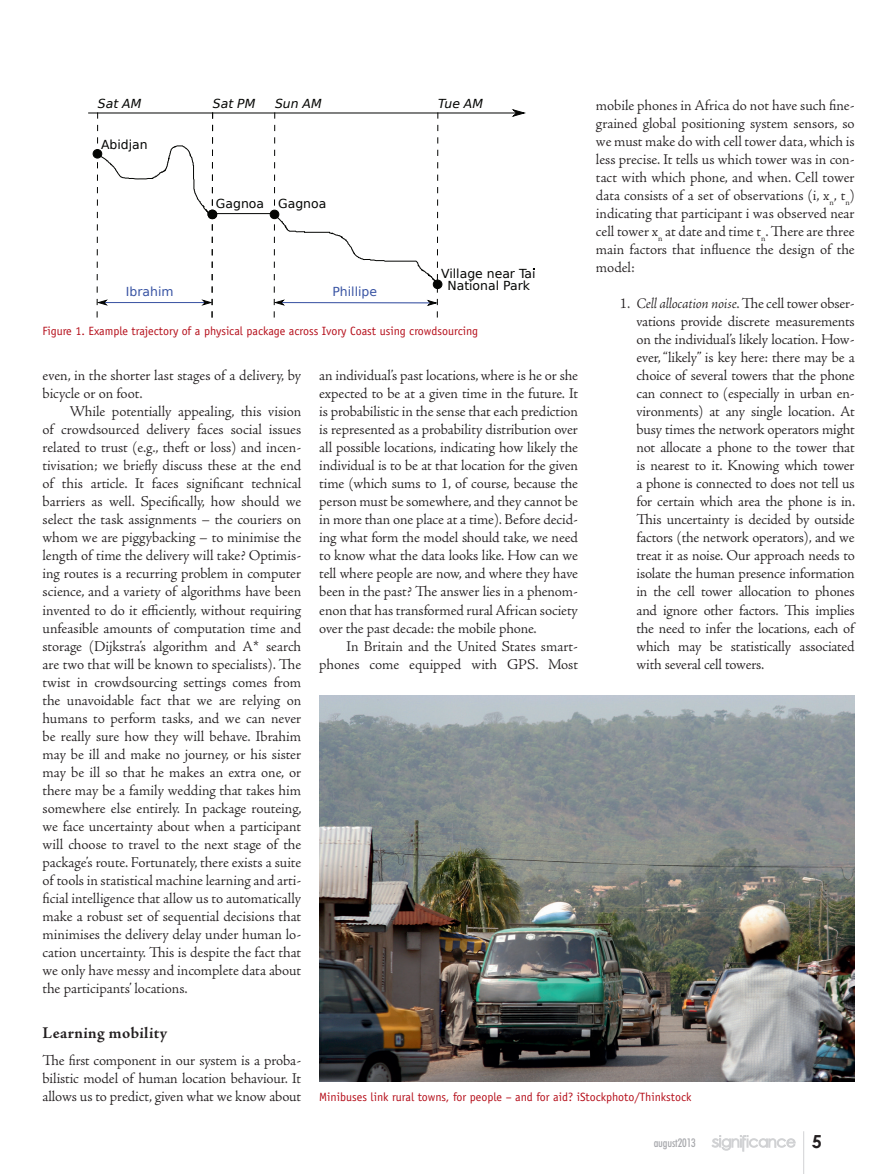
<style>
.page{position:relative;width:893px;height:1174px;background:#fff}
.page>*{position:absolute;margin:0;border:0;box-sizing:border-box;transform-origin:0 0}
.t1{font:700 18px "Century Gothic";color:#231f20}
.t2{font:700 16.5px "Adobe Jenson Pro";letter-spacing:.02em;color:#231f20}
.t3{font:300 15px/18px "Adobe Jenson Pro";letter-spacing:-.005em;color:#231f20;text-align:justify}
.t4{font:12.45px/12.5px "DejaVu Sans";color:#040503;text-align:center}
.t5{font:italic 12.45px "DejaVu Sans";color:#040503}
.t6{font:12.45px "DejaVu Sans";color:#3853a3}
.t7{font:12px "Officina Sans";color:#b50e1a}
.t8{font:500 condensed 12px "Futura BT";letter-spacing:-.01em;color:#a8a9ad}
.s1{font-style:italic}
</style>
<div class="page">
<svg style="left:711px;top:1135px;width:85px;height:16px"></svg>
<hr style="left:803px;top:1131px;width:1px;height:43px;background:#d1d2d4">
<hr style="left:88px;top:113px;width:436px;height:1px;background:#040503">
<svg style="left:511px;top:109px;width:15px;height:8px"></svg>
<div style="left:93px;top:149px;width:9px;height:9px;background:#040503;border-radius:50%"></div>
<div style="left:93px;top:149px;width:9px;height:9px;border:1px solid #040503;border-radius:50%"></div>
<div style="left:433px;top:280px;width:9px;height:8px;background:#040503;border-radius:50%"></div>
<div style="left:433px;top:280px;width:9px;height:9px;border:1px solid #040503;border-radius:50%"></div>
<hr style="left:212px;top:213px;width:63px;height:1px;background:#040503">
<div style="left:270px;top:210px;width:9px;height:9px;background:#040503;border-radius:50%"></div>
<div style="left:270px;top:210px;width:9px;height:9px;border:1px solid #040503;border-radius:50%"></div>
<div style="left:208px;top:210px;width:9px;height:9px;background:#040503;border-radius:50%"></div>
<div style="left:208px;top:210px;width:9px;height:9px;border:1px solid #040503;border-radius:50%"></div>
<svg style="left:96px;top:112px;width:118px;height:206px"></svg>
<svg style="left:273px;top:112px;width:166px;height:206px"></svg>
<img style="left:319px;top:696px;width:536px;height:385px">
<p class="t5" style="left:98px;top:95px;width:45px">Sat AM</p>
<p class="t5" style="left:213px;top:95px;width:44px">Sat PM</p>
<p class="t5" style="left:438px;top:95px;width:47px">Tue AM</p>
<p class="t5" style="left:275px;top:95px;width:48px">Sun AM</p>
<p class="t3" style="left:596px;top:97px;width:260px">mobile phones in Africa do not have such fine&shy;grained global positioning system sensors, so we must make do with cell tower data, which is less precise. It tells us which tower was in con&shy;tact with which phone, and when. Cell tower data consists of a set of observations (i, x<sub>n</sub>, t<sub>n</sub>) indicating that participant i was observed near cell tower x<sub>n</sub> at date and time t<sub>n</sub>. There are three main factors that influence the design of the model:</p>
<p class="t3" style="left:636px;top:295px;width:220px;text-indent:-16px">1. <span class="s1">Cell allocation noise</span>. The cell tower obser&shy;vations provide discrete measurements on the individual’s likely location. How&shy;ever, “likely” is key here: there may be a choice of several towers that the phone can connect to (especially in urban en&shy;vironments) at any single location. At busy times the network operators might not allocate a phone to the tower that is nearest to it. Knowing which tower a phone is connected to does not tell us for certain which area the phone is in.<br>This uncertainty is decided by outside factors (the network operators), and we treat it as noise. Our approach needs to isolate the human presence information in the cell tower allocation to phones and ignore other factors. This implies the need to infer the locations, each of which may be statistically associated with several cell towers.</p>
<p class="t4" style="left:101px;top:138px;width:48px">Abidjan</p>
<p class="t4" style="left:216px;top:197px;width:50px">Gagnoa</p>
<p class="t4" style="left:278px;top:197px;width:50px">Gagnoa</p>
<p class="t4" style="left:441px;top:267px;width:96px">Village near Tai<br>National Park</p>
<p class="t6" style="left:126px;top:282px;width:49px">Ibrahim</p>
<p class="t6" style="left:332px;top:282px;width:46px">Phillipe</p>
<p class="t7" style="left:43px;top:324px;width:437px">Figure 1. Example trajectory of a physical package across Ivory Coast using crowdsourcing</p>
<p class="t3" style="left:43px;top:367px;width:260px">even, in the shorter last stages of a delivery, by bicycle or on foot.</p>
<p class="t3" style="left:43px;top:403px;width:261px;text-indent:27px">While potentially appealing, this vision of crowdsourced delivery faces social issues related to trust (e.g., theft or loss) and incen&shy;tivisation; we briefly discuss these at the end of this article. It faces significant technical barriers as well. Specifically, how should we select the task assignments – the couriers on whom we are piggybacking – to minimise the length of time the delivery will take? Optimis&shy;ing routes is a recurring problem in computer science, and a variety of algorithms have been invented to do it efficiently, without requiring unfeasible amounts of computation time and storage (Dijkstra’s algorithm and A* search are two that will be known to specialists). The twist in crowdsourcing settings comes from the unavoidable fact that we are relying on humans to perform tasks, and we can never be really sure how they will behave. Ibrahim may be ill and make no journey, or his sister may be ill so that he makes an extra one, or there may be a family wedding that takes him somewhere else entirely. In package routeing, we face uncertainty about when a participant will choose to travel to the next stage of the package’s route. Fortunately, there exists a suite of tools in statistical machine learning and arti&shy;ficial intelligence that allow us to automatically make a robust set of sequential decisions that minimises the delivery delay under human lo&shy;cation uncertainty. This is despite the fact that we only have messy and incomplete data about the participants’ locations.</p>
<p class="t2" style="left:43px;top:1023px;width:126px">Learning mobility</p>
<p class="t3" style="left:43px;top:1051px;width:260px">The first component in our system is a proba&shy;bilistic model of human location behaviour. It allows us to predict, given what we know about</p>
<p class="t3" style="left:319px;top:367px;width:260px">an individual’s past locations, where is he or she expected to be at a given time in the future. It is probabilistic in the sense that each prediction is represented as a probability distribution over all possible locations, indicating how likely the individual is to be at that location for the given time (which sums to 1, of course, because the person must be somewhere, and they cannot be in more than one place at a time). Before decid&shy;ing what form the model should take, we need to know what the data looks like. How can we tell where people are now, and where they have been in the past? The answer lies in a phenom&shy;enon that has transformed rural African society over the past decade: the mobile phone.</p>
<p class="t3" style="left:319px;top:637px;width:260px;text-align:right">In Britain and the United States smart&shy;phones come equipped with GPS. Most</p>
<p class="t7" style="left:319px;top:1089px;width:374px">Minibuses link rural towns, for people – and for aid? iStockphoto/Thinkstock</p>
<p class="t8" style="left:654px;top:1135px;width:44px">august2013</p>
<p class="t1" style="left:812px;top:1127px;width:12px">5</p>
</div>
